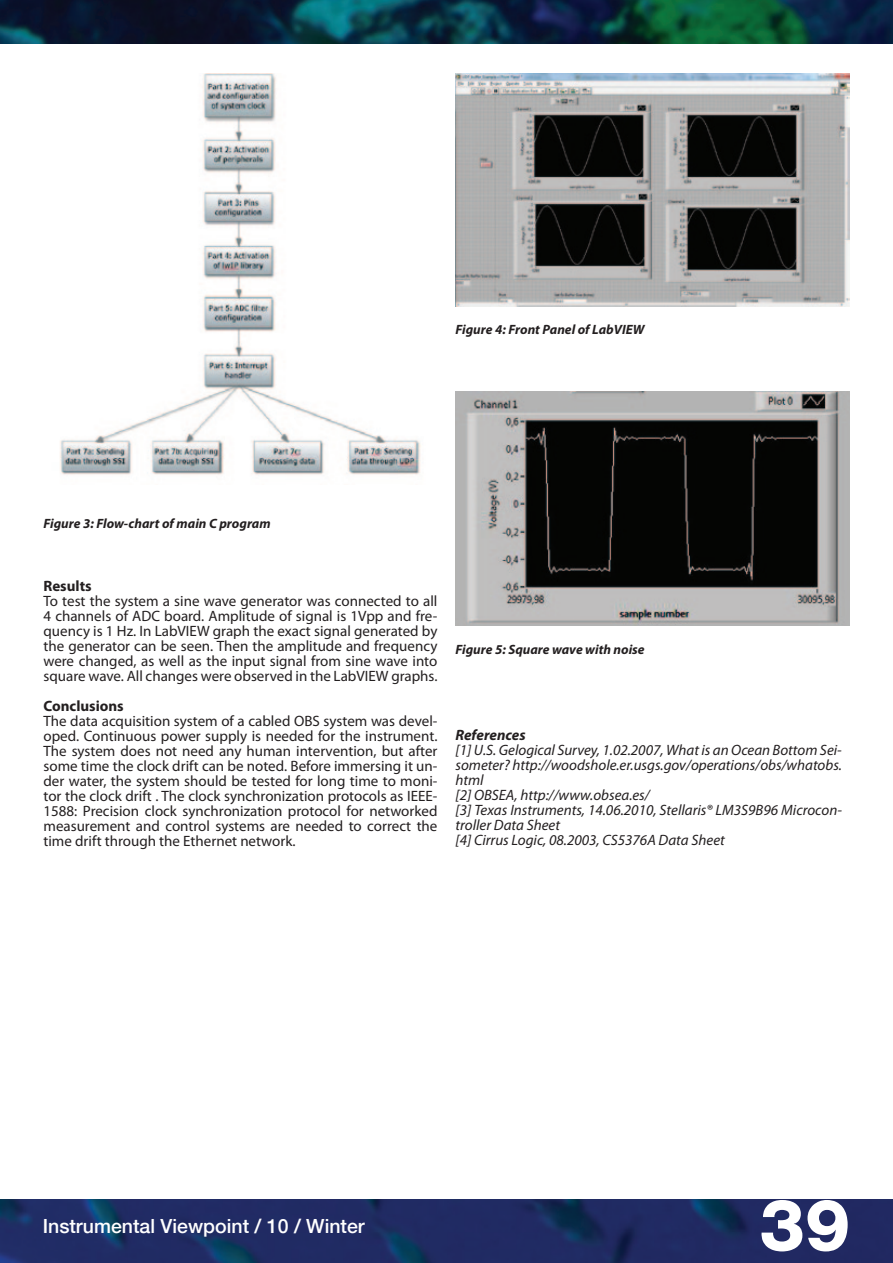
<style>
.page{position:relative;width:893px;height:1263px;background:#fff}
.page>*{position:absolute;margin:0;border:0;box-sizing:border-box;transform-origin:0 0}
.t1{font:800 72px "Helvetica Neue LT";color:#fff}
.t2{font:500 19.5px "Helvetica Neue LT";color:#fff}
.t3{font:15px/15px "Myriad Pro";color:#231f20;text-align:justify}
.t4{font:italic 15px/15px "Myriad Pro";color:#231f20}
.t5{font:700 15px "Myriad Pro";color:#231f20}
.t6{font:italic 700 15px "Myriad Pro";color:#231f20}
.t7{font:italic 700 13.5px "Myriad Pro";color:#231f20}
</style>
<div class="page">
<img style="left:0;top:0;width:893px;height:44px">
<img style="left:0;top:1199px;width:893px;height:64px">
<img style="left:60px;top:73px;width:361px;height:402px">
<img style="left:455px;top:73px;width:394px;height:233px">
<img style="left:455px;top:391px;width:394px;height:234px">
<p class="t7" style="left:455px;top:321px;width:191px">Figure 4: Front Panel of LabVIEW</p>
<p class="t7" style="left:44px;top:514px;width:229px">Figure 3: Flow-chart of main C program</p>
<p class="t5" style="left:44px;top:577px;width:50px">Results</p>
<p class="t3" style="left:44px;top:594px;width:395px">To test the system a sine wave generator was connected to all 4 channels of ADC board. Amplitude of signal is 1Vpp and fre&shy;quency is 1 Hz. In LabVIEW graph the exact signal generated by the generator can be seen. Then the amplitude and frequency were changed, as well as the input signal from sine wave into square wave. All changes were observed in the LabVIEW graphs.</p>
<p class="t5" style="left:44px;top:697px;width:82px">Conclusions</p>
<p class="t3" style="left:44px;top:714px;width:396px">The data acquisition system of a cabled OBS system was devel&shy;oped. Continuous power supply is needed for the instrument.<br>The system does not need any human intervention, but after some time the clock drift can be noted. Before immersing it un&shy;der water, the system should be tested for long time to moni&shy;tor the clock drift . The clock synchronization protocols as IEEE-1588: Precision clock synchronization protocol for networked measurement and control systems are needed to correct the time drift through the Ethernet network.</p>
<p class="t7" style="left:455px;top:640px;width:191px">Figure 5: Square wave with noise</p>
<p class="t6" style="left:455px;top:725px;width:72px">References</p>
<p class="t4" style="left:455px;top:742px;width:388px">[1] U.S. Gelogical Survey, 1.02.2007, What is an Ocean Bottom Sei&shy;someter? http://woodshole.er.usgs.gov/operations/obs/whatobs. html<br>[2] OBSEA, http://www.obsea.es/<br>[3] Texas Instruments, 14.06.2010, Stellaris® LM3S9B96 Microcon&shy;troller Data Sheet<br>[4] Cirrus Logic, 08.2003, CS5376A Data Sheet</p>
<h2 class="t2" style="left:43px;top:1214px;width:324px">Instrumental Viewpoint / 10 / Winter</h2>
<h1 class="t1" style="left:759px;top:1182px;width:92px">39</h1>
</div>
